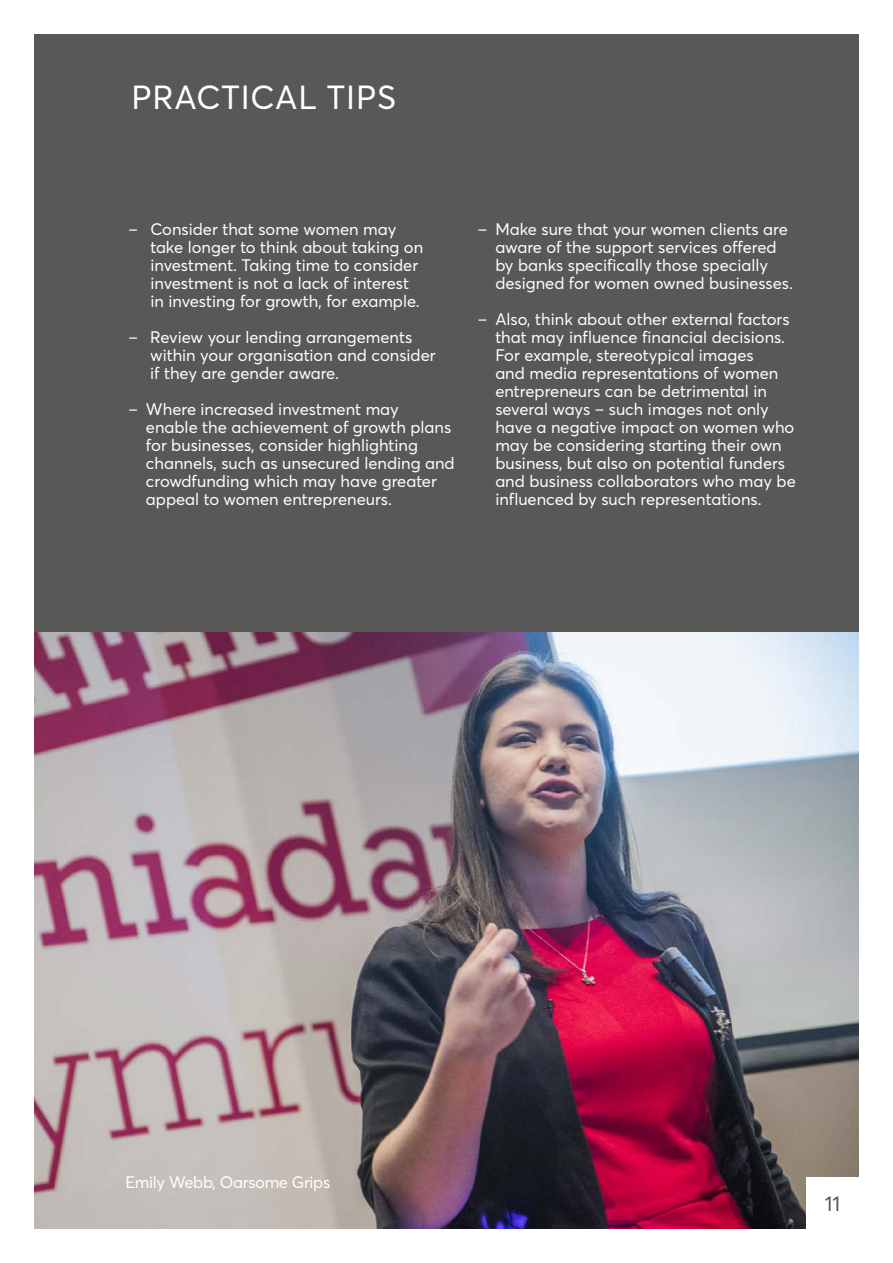
<style>
.page{position:relative;width:893px;height:1263px;background:#fff}
.page>*{position:absolute;margin:0;border:0;box-sizing:border-box;transform-origin:0 0}
.t1{font:33px "Averta";letter-spacing:.025em;color:#fff}
.t2{font:21px "Averta";color:#585857}
.t3{font:16.5px/18px "Averta";color:#fff}
.t4{font:16.5px "Averta";letter-spacing:-.02em;color:#fff}
</style>
<div class="page">
<div style="left:34px;top:34px;width:825px;height:599px;background:#585857"></div>
<img style="left:34px;top:633px;width:825px;height:596px">
<div style="left:806px;top:1177px;width:87px;height:86px;background:#fff"></div>
<p class="t1" style="left:131px;top:74px;width:266px">PRACTICAL TIPS</p>
<p class="t3" style="left:150px;top:220px;width:274px;text-indent:-22px">– Consider that some women may take longer to think about taking on investment. Taking time to consider investment is not a lack of interest in investing for growth, for example.</p>
<p class="t3" style="left:150px;top:328px;width:287px;text-indent:-22px">– Review your lending arrangements within your organisation and consider if they are gender aware.</p>
<p class="t3" style="left:146px;top:400px;width:310px;text-indent:-17px">– Where increased investment may enable the achievement of growth plans for businesses, consider highlighting channels, such as unsecured lending and crowdfunding which may have greater appeal to women entrepreneurs.</p>
<p class="t3" style="left:495px;top:220px;width:299px;text-indent:-17px">– Make sure that your women clients are aware of the support services offered by banks specifically those specially designed for women owned businesses.</p>
<p class="t3" style="left:495px;top:310px;width:302px;text-indent:-17px">– Also, think about other external factors that may influence financial decisions.<br>For example, stereotypical images<br>and media representations of women entrepreneurs can be detrimental in several ways – such images not only have a negative impact on women who may be considering starting their own business, but also on potential funders and business collaborators who may be influenced by such representations.</p>
<p class="t4" style="left:126px;top:1170px;width:206px">Emily Webb, Oarsome Grips</p>
<p class="t2" style="left:825px;top:1189px;width:17px">11</p>
</div>
